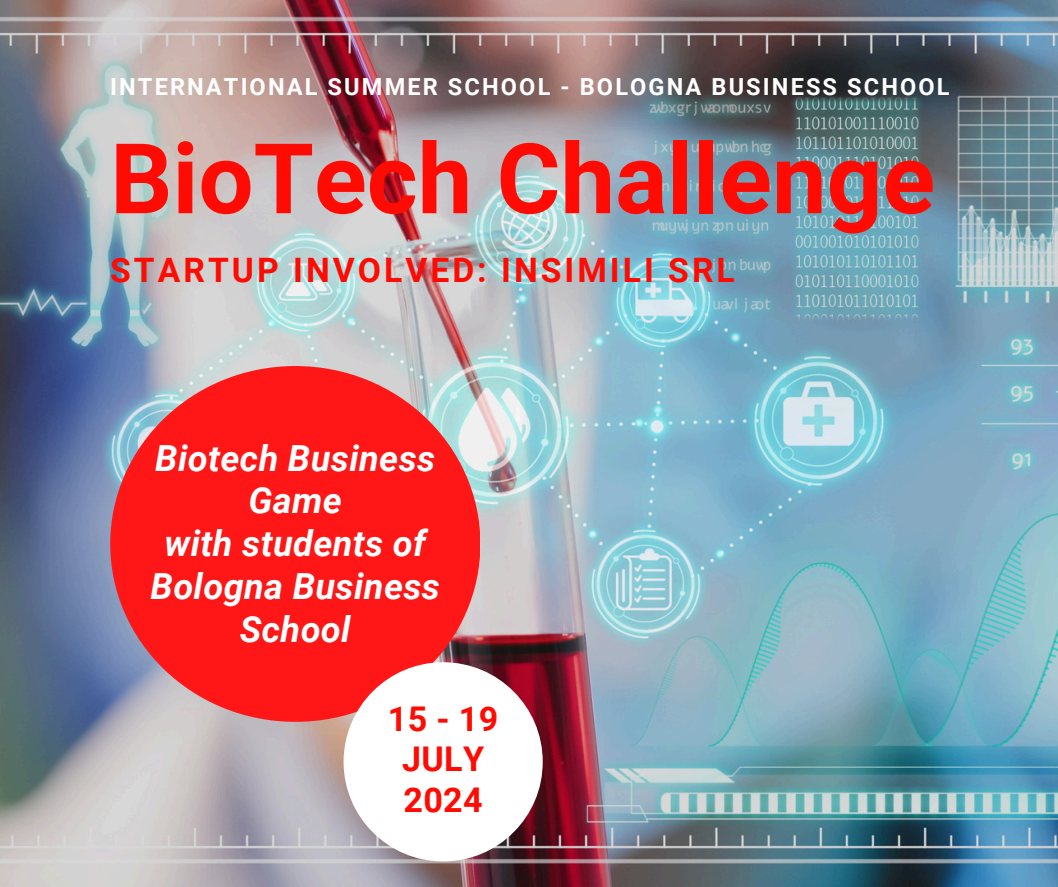
<style>
.page{position:relative;width:1058px;height:887px;background:#fff}
.page>*{position:absolute;margin:0;border:0;box-sizing:border-box;transform-origin:0 0}
.t1{font:700 97.65px "Roboto";color:#ff0b03}
.t2{font:italic 700 36px/42.8px "Roboto";letter-spacing:.01em;color:#fff;text-align:center}
.t3{font:700 34.05px/40.5px "Roboto";letter-spacing:.01em;color:#ff0b03;text-align:center}
.t4{font:700 33.6px "Roboto";letter-spacing:.09em;color:#ff0b03}
.t5{font:700 23.55px "Roboto";letter-spacing:.09em;color:#fff}
</style>
<div class="page">
<img style="left:0;top:0;width:1058px;height:886px">
<div style="left:110px;top:366px;width:370px;height:355px;background:#ff1616;border-radius:50%"></div>
<div style="left:343px;top:662px;width:200px;height:199px;background:#fff;border-radius:50%"></div>
<h2 class="t5" style="left:110px;top:73px;width:841px">INTERNATIONAL SUMMER SCHOOL - BOLOGNA BUSINESS SCHOOL</h2>
<h3 class="t1" style="left:110px;top:123px;width:826px">BioTech Challenge</h3>
<h2 class="t4" style="left:110px;top:250px;width:626px">STARTUP INVOLVED: INSIMILI SRL</h2>
<p class="t2" style="left:150px;top:437px;width:291px">Biotech Business<br>Game<br>with students of<br>Bologna Business<br>School</p>
<h1 class="t3" style="left:388px;top:699px;width:112px">15 - 19<br>JULY<br>2024</h1>
</div>
